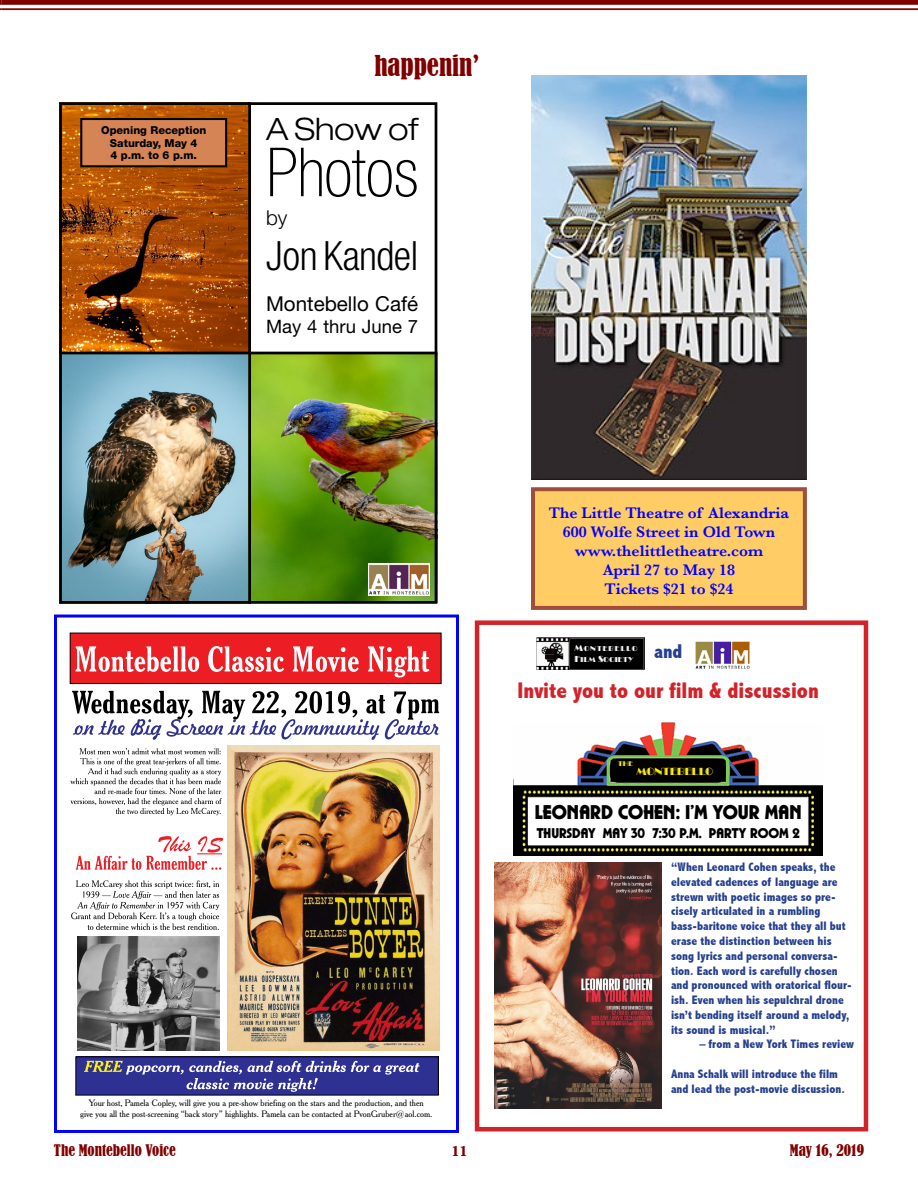
<style>
.page{position:relative;width:918px;height:1188px;background:#fff}
.page>*{position:absolute;margin:0;border:0;box-sizing:border-box;transform-origin:0 0}
.t1{font:100 condensed 67.8px "Helvetica Neue LT Std";color:#000}
.t2{font:300 condensed 40.35px "Helvetica Neue LT Std";letter-spacing:-.01em;color:#000}
.t3{font:300 expanded 30.9px "Helvetica Neue LT Std";letter-spacing:-.01em;color:#000}
.t4{font:condensed 27px "Bernard";color:#800000}
.t5{font:800 condensed 22.65px "Abadi";color:#d2232a}
.t6{font:20.7px "Plaza P Ultr";color:#000}
.t7{font:20.55px "Helvetica Neue LT Std";color:#000}
.t8{font:300 20.55px "Helvetica Neue LT Std";color:#000}
.t9{font:800 condensed 19.95px "Abadi";color:#25408f}
.t10{font:18.45px "Helvetica Neue LT Std";color:#000}
.t11{font:600 15.9px/19.2px "Baskerville";color:#00f;text-align:center}
.t12{font:condensed 15px "Bernard";color:#800000}
.t13{font:700 15px "Baskerville";color:#800000}
.t14{font:14.7px "Plaza P Ultr";color:#000}
.t15{font:800 condensed 12.3px/14.9px "Abadi";color:#25408f}
.t16{font:800 10.95px/12.3px "Helvetica Neue LT Std";color:#000;text-align:center}
.t17{font:10.65px "Broadway Eng SCD";color:#fff200}
.t18{font:9px/10.6px "Cheltenham BT";color:#000;text-align:center}
.t19{font:9px/10.8px "Broadway Eng SCD";letter-spacing:.035em;color:#fff}
.t20{font:8.55px "Broadway Eng SCD";color:#fff200}
</style>
<div class="page">
<svg style="left:0;top:0;width:2px;height:10px"></svg>
<div style="left:2px;top:0;width:916px;height:5px;background:#800000"></div>
<hr style="left:2px;top:8px;width:916px;height:2px;background:#800000">
<img style="left:63px;top:106px;width:185px;height:494px">
<img style="left:251px;top:354px;width:182px;height:246px">
<hr style="left:59px;top:352px;width:378px;height:2px;background:#000">
<hr style="left:248px;top:102px;width:3px;height:502px;background:#000">
<div style="left:59px;top:102px;width:378px;height:502px;border:3px solid #000"></div>
<div style="left:81px;top:119px;width:145px;height:47px;background:#d58456"></div>
<div style="left:80px;top:118px;width:147px;height:49px;border:2px solid #000"></div>
<img style="left:368px;top:563px;width:62px;height:33px">
<img style="left:536px;top:637px;width:32px;height:33px">
<svg style="left:568px;top:637px;width:77px;height:33px;background:#0c0c0c"></svg>
<div style="left:570px;top:639px;width:73px;height:29px;border:1px solid #000"></div>
<div style="left:571px;top:640px;width:72px;height:27px;border:1px solid #000"></div>
<img style="left:695px;top:641px;width:55px;height:28px">
<img style="left:514px;top:722px;width:309px;height:133px">
<div style="left:610px;top:759px;width:116px;height:24px;background:#000;border-radius:9px"></div>
<img style="left:494px;top:863px;width:167px;height:246px">
<div style="left:475px;top:620px;width:393px;height:511px;border:4px solid #d2232a"></div>
<img style="left:531px;top:76px;width:276px;height:404px">
<div style="left:533px;top:489px;width:272px;height:119px;background:#fc6"></div>
<div style="left:531px;top:487px;width:276px;height:123px;border:4px solid #9e4e3a"></div>
<div style="left:76px;top:1057px;width:362px;height:38px;background:#2e3092"></div>
<div style="left:70px;top:633px;width:371px;height:51px;background:#ed1d24"></div>
<div style="left:70px;top:633px;width:371px;height:51px;border:1px solid #000"></div>
<svg style="left:75px;top:646px;width:354px;height:32px"></svg>
<svg style="left:84px;top:1061px;width:336px;height:31px"></svg>
<svg style="left:72px;top:691px;width:367px;height:49px"></svg>
<svg style="left:70px;top:748px;width:152px;height:67px"></svg>
<svg style="left:76px;top:836px;width:147px;height:34px"></svg>
<img style="left:227px;top:745px;width:213px;height:305px">
<img style="left:77px;top:937px;width:142px;height:113px">
<svg style="left:71px;top:880px;width:148px;height:50px"></svg>
<div style="left:54px;top:615px;width:405px;height:518px;border:3px solid #00f"></div>
<p class="t16" style="left:101px;top:124px;width:107px">Opening Reception<br>Saturday, May 4<br>4 p.m. to 6 p.m.</p>
<h3 class="t4" style="left:374px;top:50px;width:107px">happenin’</h3>
<h3 class="t3" style="left:266px;top:111px;width:154px">A Show of</h3>
<h1 class="t1" style="left:266px;top:134px;width:154px">Photos</h1>
<h3 class="t8" style="left:266px;top:205px;width:23px">by</h3>
<h2 class="t2" style="left:266px;top:232px;width:154px">Jon Kandel</h2>
<h3 class="t7" style="left:266px;top:291px;width:154px">Montebello Café</h3>
<h3 class="t10" style="left:266px;top:315px;width:154px">May 4 thru June 7</h3>
<p class="t18" style="left:80px;top:1098px;width:354px">Your host, Pamela Copley, will give you a pre-show briefing on the stars and the production, and then<br>give you all the post-screening “back story” highlights. Pamela can be contacted at PvonGruber@aol.com.</p>
<p class="t11" style="left:549px;top:503px;width:242px">The Little Theatre of Alexandria<br>600 Wolfe Street in Old Town www.thelittletheatre.com<br>April 27 to May 18<br>Tickets $21 to $24</p>
<p class="t19" style="left:575px;top:643px;width:65px">Montebello<br>Film Society</p>
<h3 class="t9" style="left:654px;top:640px;width:30px">and</h3>
<h3 class="t5" style="left:518px;top:678px;width:303px">Invite you to our film &amp; discussion</h3>
<p class="t20" style="left:618px;top:759px;width:17px">the</p>
<p class="t17" style="left:636px;top:765px;width:78px">MONTEBELLO</p>
<h3 class="t6" style="left:535px;top:800px;width:268px">LEONARD COHEN: I’M YOUR MAN</h3>
<p class="t14" style="left:537px;top:825px;width:264px">THURSDAY MAY 30 7:30 P.M. PARTY ROOM 2</p>
<p class="t15" style="left:671px;top:860px;width:182px">“When Leonard Cohen speaks, the elevated cadences of language are strewn with poetic images so pre&shy;cisely articulated in a rumbling bass-baritone voice that they all but erase the distinction between his song lyrics and personal conversa&shy;tion. Each word is carefully chosen and pronounced with oratorical flour&shy;ish. Even when his sepulchral drone isn’t bending itself around a melody, its sound is musical.”</p>
<p class="t15" style="left:699px;top:1037px;width:156px">– from a New York Times review</p>
<p class="t15" style="left:671px;top:1067px;width:175px">Anna Schalk will introduce the film and lead the post-movie discussion.</p>
<p class="t12" style="left:54px;top:1141px;width:123px">The Montebello Voice</p>
<p class="t13" style="left:451px;top:1140px;width:18px">11</p>
<p class="t12" style="left:790px;top:1141px;width:76px">May 16, 2019</p>
</div>
